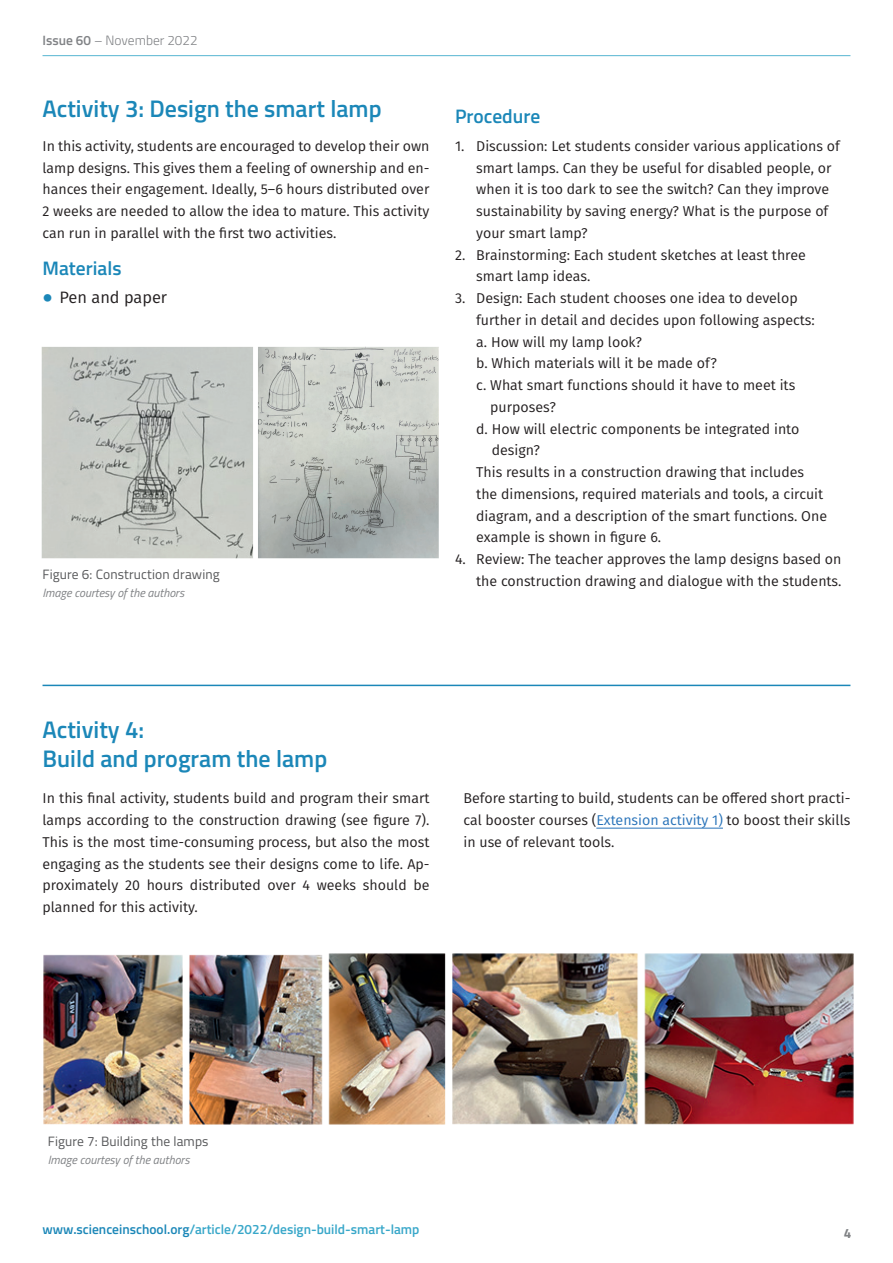
<style>
.page{position:relative;width:893px;height:1263px;background:#fff}
.page>*{position:absolute;margin:0;border:0;box-sizing:border-box;transform-origin:0 0}
.t1{font:600 24px/28.5px "Titillium Web";color:#1b87b8}
.t2{font:600 19.5px "Titillium Web";color:#1b87b8}
.t3{font:16.5px "Fira Sans";color:#231f20}
.t4{font:14.25px/21.8px "Fira Sans";color:#231f20;text-align:justify}
.t5{font:600 13.5px "Titillium Web";color:#38a7c9}
.t6{font:13.5px "Titillium Web";letter-spacing:.01em;color:#57585a}
.t7{font:300 13.5px "Titillium Web";color:#808285}
.t8{font:700 13.5px "Titillium Web";color:#808285}
.t9{font:italic 12px "Titillium Web";color:#808285}
.s1{font-weight:600}
.s2{color:#1b87b8}
.s3{color:#2772b9}
</style>
<div class="page">
<hr style="left:43px;top:55px;width:807px;height:1px;background:#57b5d1">
<img style="left:43px;top:953px;width:811px;height:172px">
<img style="left:41px;top:346px;width:398px;height:213px">
<hr style="left:596px;top:828px;width:127px;height:1px;background:#2772b9">
<hr style="left:43px;top:685px;width:807px;height:1px;background:#1b87b8">
<p class="t7" style="left:43px;top:31px;width:157px"><span class="s1">Issue 60</span> – November 2022</p>
<h1 class="t1" style="left:43px;top:93px;width:341px">Activity 3: Design the smart lamp</h1>
<p class="t4" style="left:43px;top:135px;width:388px">In this activity, students are encouraged to develop their own lamp designs. This gives them a feeling of ownership and en&shy;hances their engagement. Ideally, 5–6 hours distributed over 2 weeks are needed to allow the idea to mature. This activity can run in parallel with the first two activities.</p>
<h2 class="t2" style="left:43px;top:254px;width:81px">Materials</h2>
<p class="t3" style="left:43px;top:285px;width:126px"><span class="s2">⦁</span> Pen and paper</p>
<p class="t6" style="left:43px;top:565px;width:179px">Figure 6: Construction drawing</p>
<p class="t9" style="left:43px;top:584px;width:143px">Image courtesy of the authors</p>
<h2 class="t2" style="left:455px;top:102px;width:87px">Procedure</h2>
<p class="t4" style="left:476px;top:135px;width:365px;text-align:left;text-indent:-21px">1. Discussion: Let students consider various applications of smart lamps. Can they be useful for disabled people, or when it is too dark to see the switch? Can they improve sustainability by saving energy? What is the purpose of your smart lamp?</p>
<p class="t4" style="left:476px;top:243px;width:331px;text-indent:-21px">2. Brainstorming: Each student sketches at least three smart lamp ideas.</p>
<p class="t4" style="left:455px;top:287px;width:344px">3. Design: Each student chooses one idea to develop</p>
<p class="t4" style="left:476px;top:309px;width:340px">further in detail and decides upon following aspects:</p>
<p class="t4" style="left:476px;top:330px;width:167px">a. How will my lamp look?</p>
<p class="t4" style="left:476px;top:352px;width:242px">b. Which materials will it be made of?</p>
<p class="t4" style="left:476px;top:374px;width:321px">c. What smart functions should it have to meet its</p>
<p class="t4" style="left:490px;top:396px;width:67px">purposes?</p>
<p class="t4" style="left:476px;top:417px;width:325px">d. How will electric components be integrated into</p>
<p class="t4" style="left:492px;top:439px;width:50px">design?</p>
<p class="t4" style="left:476px;top:461px;width:329px">This results in a construction drawing that includes</p>
<p class="t4" style="left:476px;top:483px;width:348px">the dimensions, required materials and tools, a circuit</p>
<p class="t4" style="left:476px;top:504px;width:352px">diagram, and a description of the smart functions. One</p>
<p class="t4" style="left:476px;top:526px;width:186px">example is shown in figure 6.</p>
<p class="t4" style="left:455px;top:548px;width:388px;text-align:right">4. Review: The teacher approves the lamp designs based on the construction drawing and dialogue with the students.</p>
<h1 class="t1" style="left:43px;top:714px;width:286px">Activity 4:<br>Build and program the lamp</h1>
<p class="t4" style="left:43px;top:787px;width:388px">In this final activity, students build and program their smart lamps according to the construction drawing (see figure 7).<br>This is the most time-consuming process, but also the most engaging as the students see their designs come to life. Ap&shy;proximately 20 hours distributed over 4 weeks should be planned for this activity.</p>
<p class="t4" style="left:463px;top:787px;width:388px">Before starting to build, students can be offered short practi&shy;cal booster courses (<span class="s3">Extension activity 1)</span> to boost their skills in use of relevant tools.</p>
<p class="t6" style="left:48px;top:1131px;width:162px">Figure 7: Building the lamps</p>
<p class="t9" style="left:48px;top:1150px;width:143px">Image courtesy of the authors</p>
<p class="t5" style="left:43px;top:1219px;width:378px"><span class="s2">www.scienceinschool.org</span>/article/2022/design-build-smart-lamp</p>
<p class="t8" style="left:844px;top:1223px;width:9px">4</p>
</div>
